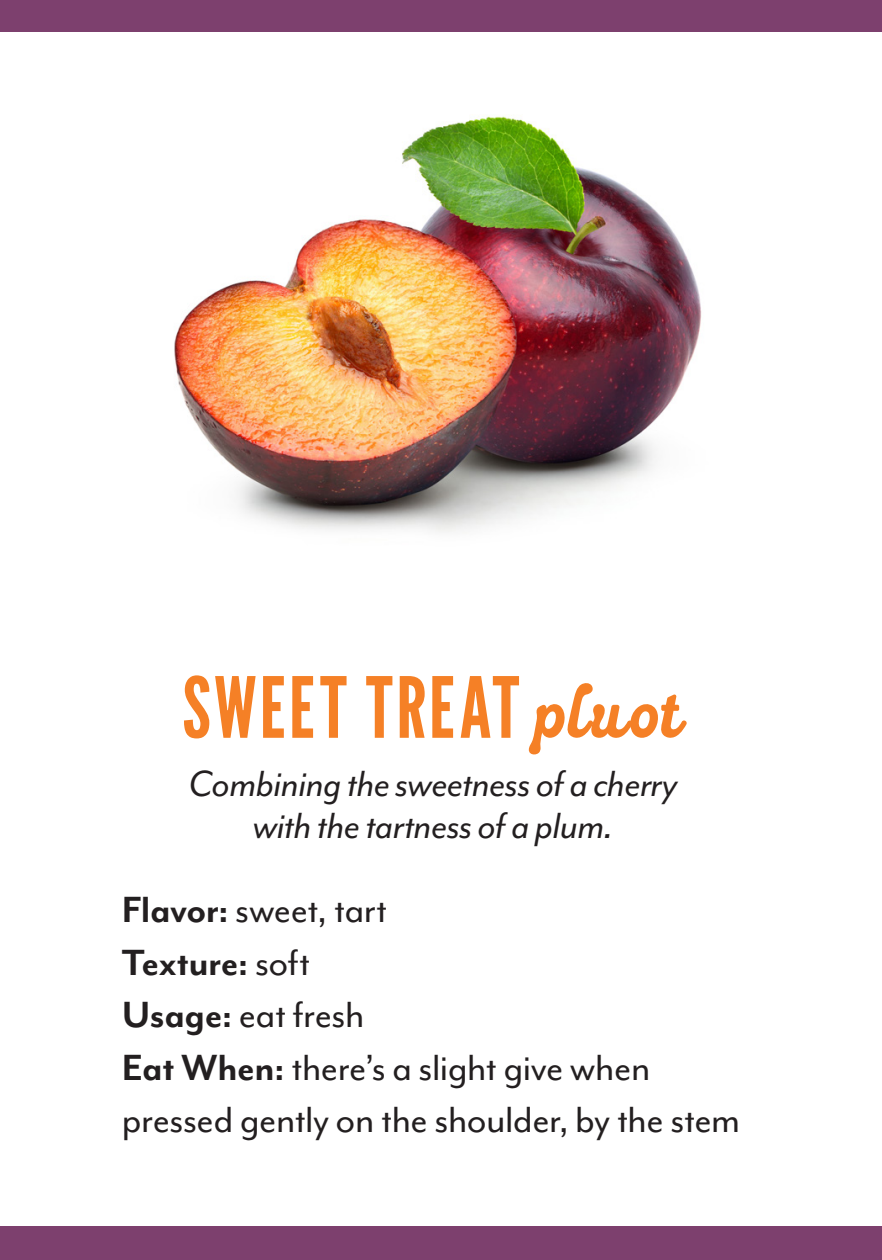
<style>
.page{position:relative;width:882px;height:1260px;background:#fff}
.page>*{position:absolute;margin:0;border:0;box-sizing:border-box;transform-origin:0 0}
.Citrus_Name{font:84px "League Gothic";letter-spacing:.035em;color:#f58026}
.Paragraph{font:42px/52.5px "Mr Eaves Mod OT";letter-spacing:-.015em;color:#231f20}
.Paragraph-2{font:italic 42px/42px "Mr Eaves Mod OT";letter-spacing:-.01em;color:#231f20;text-align:center}
.Paragraph-3{font:700 42px "Mr Eaves Mod OT";letter-spacing:-.015em;color:#231f20}
.s1{font-family:"BN Rendall Script Cursive";font-size:70px}
.s2{font-weight:700}
.s3{font-weight:400}
</style>
<div class="page">
<div style="left:0;top:1227px;width:882px;height:33px;background:#7d406e"></div>
<div style="left:0;top:0;width:882px;height:32px;background:#7d406e"></div>
<img style="left:174px;top:115px;width:528px;height:417px">
<p class="Citrus_Name" style="left:182px;top:650px;width:503px">SWEET TREAT <span class="s1">pluot</span></p>
<p class="Paragraph-2" style="left:189px;top:762px;width:491px">Combining the sweetness of a cherry with the tartness of a plum.</p>
<p class="Paragraph" style="left:122px;top:883px;width:267px"><span class="s2">Flavor:</span> sweet, tart</p>
<p class="Paragraph-3" style="left:122px;top:939px;width:190px">Texture: <span class="s3">soft</span></p>
<p class="Paragraph" style="left:122px;top:988px;width:244px"><span class="s2">Usage:</span> eat fresh</p>
<p class="Paragraph" style="left:122px;top:1041px;width:620px"><span class="s2">Eat When:</span> there’s a slight give when pressed gently on the shoulder, by the stem</p>
</div>
